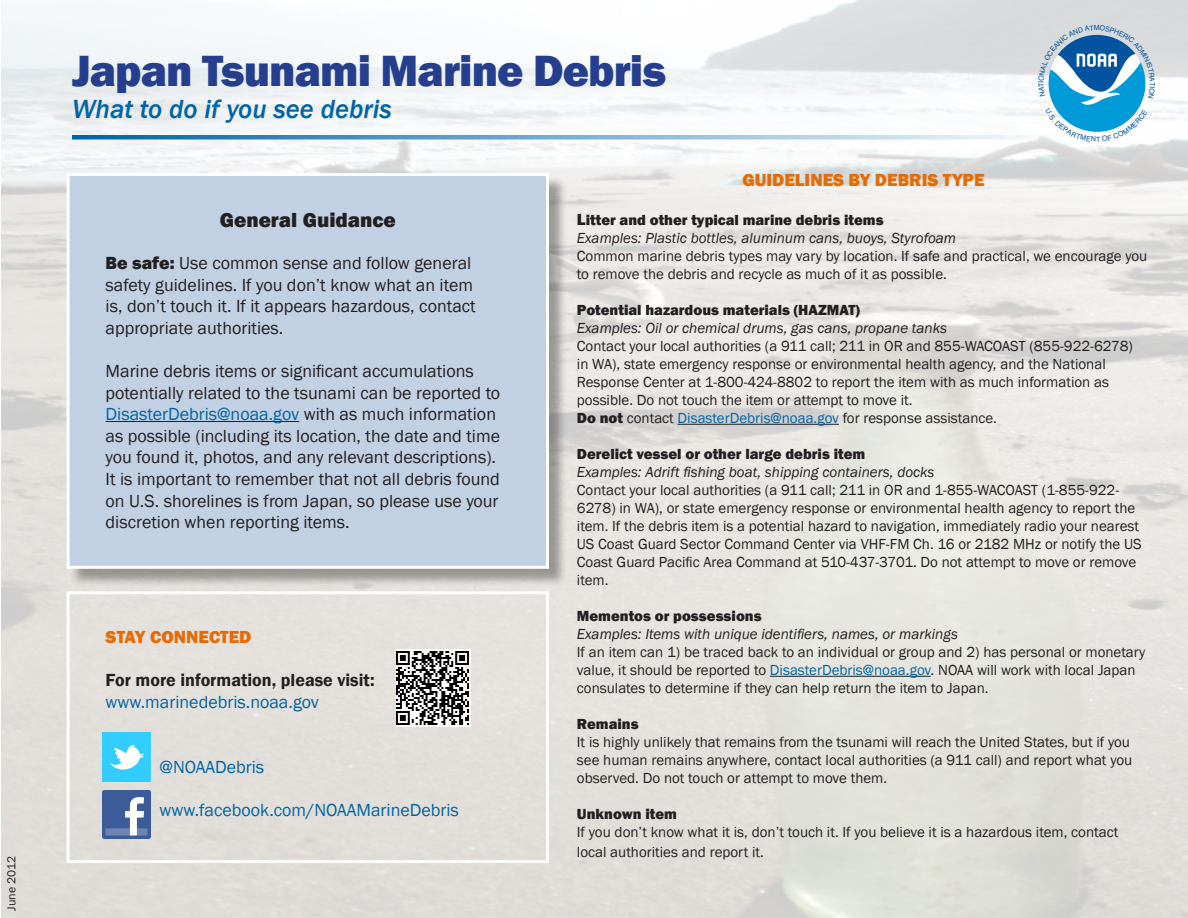
<style>
.page{position:relative;width:1188px;height:918px;background:#fff}
.page>*{position:absolute;margin:0;border:0;box-sizing:border-box;transform-origin:0 0}
.t1{font:800 45px "Franklin Gothic";letter-spacing:-.02em;color:#253f8e}
.t2{font:italic 500 27px "Franklin Gothic";color:#0065a4}
._1-pager{font:800 21px "Franklin Gothic";color:#231f20}
._1-pager-2{font:18px/21.6px "Franklin Gothic";color:#231f20}
._1-pager-3{font:18px "Franklin Gothic";color:#0065a4}
.t3{font:800 18px "Franklin Gothic";color:#e36c0a}
._1-pager-4{font:600 18px "Franklin Gothic";color:#231f20}
._1-pager-5{font:15px/18px "Franklin Gothic";color:#231f20}
._1-pager-6{font:italic 15px "Franklin Gothic";color:#231f20}
._1-pager-7{font:800 15px "Franklin Gothic";color:#231f20}
.t4{font:12px "Franklin Gothic";color:#231f20}
.t5{font:7.05px "Helvetica";color:#0153a0}
.s1{font-weight:800}
.s2{color:#0065a4}
.s3{font-size:16.5px}
</style>
<div class="page">
<img style="left:2px;top:0;width:1185px;height:918px">
<div style="left:69px;top:175px;width:499px;height:412px;background:#231f20;opacity:.4"></div>
<div style="left:68px;top:174px;width:480px;height:393px;background:#c2d0e4"></div>
<hr style="left:106px;top:421px;width:193px;height:1px;background:#231f20">
<div style="left:67px;top:173px;width:482px;height:396px;border:3px solid #fff"></div>
<hr style="left:678px;top:424px;width:161px;height:1px;background:#231f20">
<hr style="left:770px;top:676px;width:161px;height:1px;background:#231f20">
<svg style="left:72px;top:135px;width:966px;height:5px;background:#85b4d2"></svg>
<img style="left:396px;top:650px;width:75px;height:77px">
<div style="left:67px;top:591px;width:482px;height:272px;border:3px solid #fff"></div>
<img style="left:102px;top:733px;width:49px;height:48px">
<img style="left:103px;top:790px;width:48px;height:48px">
<svg style="left:1038px;top:25px;width:117px;height:117px"></svg>
<p class="t4" style="left:4px;top:911px;width:56px;rotate:-90deg">June 2012</p>
<p class="t1" style="left:72px;top:41px;width:596px">Japan Tsunami Marine Debris</p>
<p class="t2" style="left:72px;top:92px;width:322px">What to do if you see debris</p>
<p class="t5" style="left:1094px;top:24px;width:7px">M</p>
<p class="_1-pager" style="left:220px;top:206px;width:178px">General Guidance</p>
<p class="_1-pager-2" style="left:106px;top:253px;width:372px"><span class="s1">Be safe:</span> Use common sense and follow general safety guidelines. If you don’t know what an item is, don’t touch it. If it appears hazardous, contact appropriate authorities.</p>
<p class="_1-pager-2" style="left:106px;top:361px;width:396px">Marine debris items or significant accumulations potentially related to the tsunami can be reported to <span class="s2">DisasterDebris@noaa.gov</span> with as much information as possible (including its location, the date and time you found it, photos, and any relevant descriptions).<br>It is important to remember that not all debris found on U.S. shorelines is from Japan, so please use your discretion when reporting items.</p>
<p class="t3" style="left:106px;top:625px;width:147px">STAY CONNECTED</p>
<p class="_1-pager-4" style="left:106px;top:669px;width:271px">For more information, please visit:</p>
<p class="_1-pager-3" style="left:106px;top:691px;width:215px">www.marinedebris.noaa.gov</p>
<p class="_1-pager-3" style="left:160px;top:755px;width:106px">@NOAADebris</p>
<p class="_1-pager-3" style="left:160px;top:799px;width:301px">www.facebook.com/NOAAMarineDebris</p>
<p class="t3" style="left:742px;top:168px;width:244px">GUIDELINES BY DEBRIS TYPE</p>
<p class="_1-pager-7" style="left:577px;top:210px;width:308px"><span class="s3">L</span>itter and other typical marine debris items</p>
<p class="_1-pager-6" style="left:577px;top:229px;width:381px">Examples: Plastic bottles, aluminum cans, buoys, Styrofoam</p>
<p class="_1-pager-5" style="left:577px;top:247px;width:572px">Common marine debris types may vary by location. If safe and practical, we encourage you to remove the debris and recycle as much of it as possible.</p>
<p class="_1-pager-7" style="left:577px;top:300px;width:285px">Potential hazardous materials (HAZMAT)</p>
<p class="_1-pager-6" style="left:577px;top:319px;width:372px">Examples: Oil or chemical drums, gas cans, propane tanks</p>
<p class="_1-pager-5" style="left:577px;top:337px;width:558px">Contact your local authorities (a 911 call; 211 in OR and 855-WACOAST (855-922-6278) in WA), state emergency response or environmental health agency, and the National Response Center at 1-800-424-8802 to report the item with as much information as possible. Do not touch the item or attempt to move it.</p>
<p class="_1-pager-5" style="left:577px;top:409px;width:422px"><span class="s1">Do not</span> contact <span class="s2">DisasterDebris@noaa.gov</span> for response assistance.</p>
<p class="_1-pager-7" style="left:577px;top:444px;width:290px">Derelict vessel or other large debris item</p>
<p class="_1-pager-6" style="left:577px;top:463px;width:359px">Examples: Adrift fishing boat, shipping containers, docks</p>
<p class="_1-pager-5" style="left:577px;top:481px;width:566px">Contact your local authorities (a 911 call; 211 in OR and 1-855-WACOAST (1-855-922- 6278) in WA), or state emergency response or environmental health agency to report the item. If the debris item is a potential hazard to navigation, immediately radio your nearest US Coast Guard Sector Command Center via VHF-FM Ch. 16 or 2182 MHz or notify the US Coast Guard Pacific Area Command at 510-437-3701. Do not attempt to move or remove item.</p>
<p class="_1-pager-7" style="left:577px;top:606px;width:186px">Mementos or possessions</p>
<p class="_1-pager-6" style="left:577px;top:625px;width:383px">Examples: Items with unique identifiers, names, or markings</p>
<p class="_1-pager-5" style="left:577px;top:643px;width:570px">If an item can 1) be traced back to an individual or group and 2) has personal or monetary value, it should be reported to <span class="s2">DisasterDebris@noaa.gov</span>. NOAA will work with local Japan consulates to determine if they can help return the item to Japan.</p>
<p class="_1-pager-7" style="left:577px;top:714px;width:63px">Remains</p>
<p class="_1-pager-5" style="left:577px;top:733px;width:557px">It is highly unlikely that remains from the tsunami will reach the United States, but if you see human remains anywhere, contact local authorities (a 911 call) and report what you observed. Do not touch or attempt to move them.</p>
<p class="_1-pager-7" style="left:577px;top:804px;width:102px">Unknown item</p>
<p class="_1-pager-5" style="left:577px;top:823px;width:543px;line-height:19.8px">If you don’t know what it is, don’t touch it. If you believe it is a hazardous item, contact local authorities and report it.</p>
</div>
